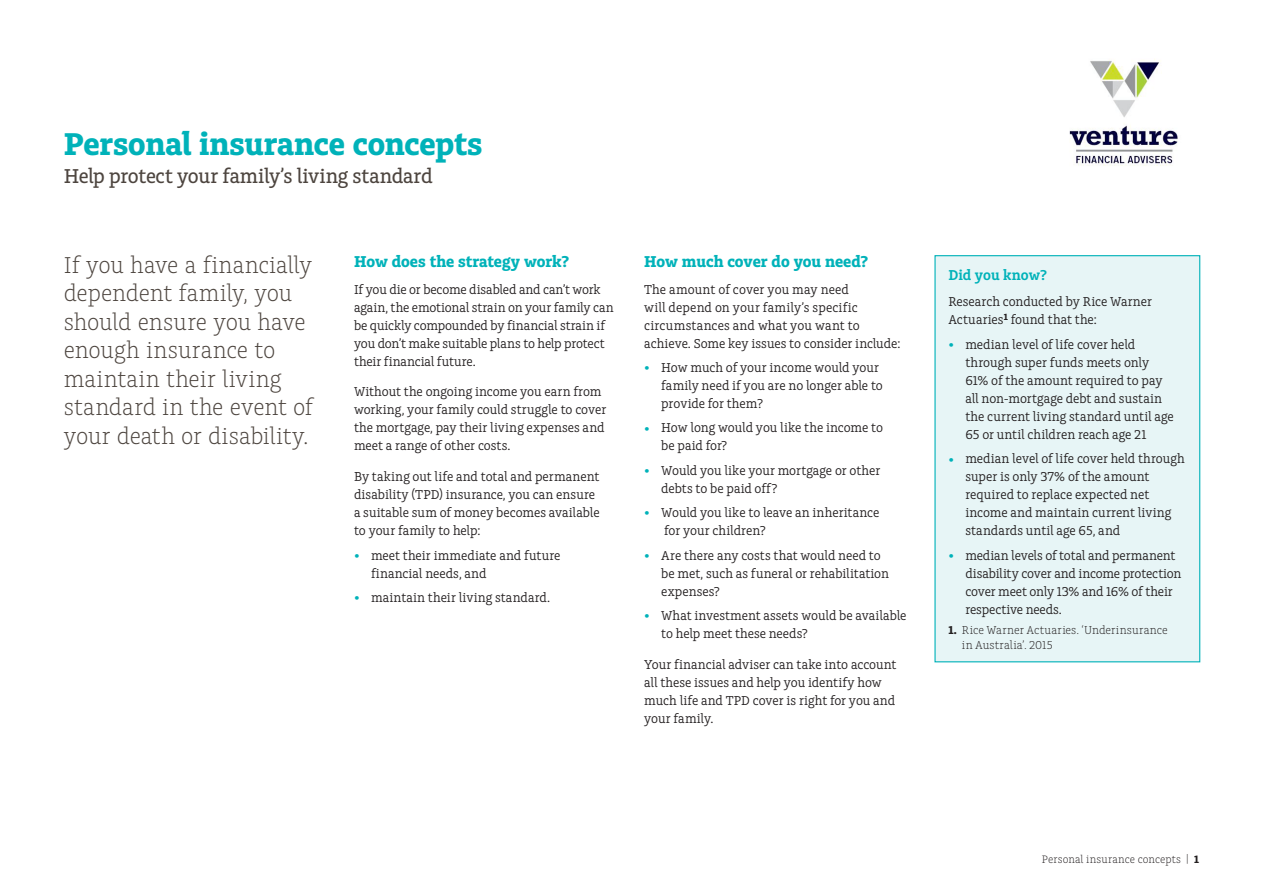
<style>
.page{position:relative;width:1263px;height:893px;background:#fff}
.page>*{position:absolute;margin:0;border:0;box-sizing:border-box;transform-origin:0 0}
.t1{font:700 33px "Charlie Std";letter-spacing:-.005em;color:#00b2b9}
.t2{font:300 24px/28.5px "Charlie Std";color:#4d453f}
.t3{font:500 21px "Charlie Std";letter-spacing:-.01em;color:#4d453f}
.t4{font:700 16.5px "Charlie Std";color:#00b2b9}
.t5{font:600 15px "Charlie Std";color:#00b2b9}
.t6{font:13.5px/18px "Charlie Std";color:#231f20}
.t7{font:300 12px/14.2px "Charlie Std";letter-spacing:.01em;color:#231f20}
.t8{font:300 11.25px "Charlie Std";letter-spacing:.005em;color:#231f20}
.s1{font-size:18px;color:#00b2b9}
.s2{font-weight:700}
</style>
<div class="page">
<div style="left:935px;top:256px;width:265px;height:406px;background:#e7f5f6"></div>
<div style="left:934px;top:255px;width:266px;height:407px;border:1px solid #00b2b9"></div>
<img style="left:1069px;top:59px;width:109px;height:107px">
<h1 class="t1" style="left:64px;top:125px;width:420px">Personal insurance concepts</h1>
<h3 class="t3" style="left:64px;top:164px;width:370px">Help protect your family’s living standard</h3>
<h2 class="t2" style="left:64px;top:251px;width:251px">If you have a financially dependent family, you should ensure you have enough insurance to maintain their living standard in the event of your death or disability.</h2>
<p class="t4" style="left:354px;top:252px;width:217px">How does the strategy work?</p>
<p class="t6" style="left:354px;top:280px;width:261px">If you die or become disabled and can’t work again, the emotional strain on your family can be quickly compounded by financial strain if you don’t make suitable plans to help protect their financial future.</p>
<p class="t6" style="left:354px;top:383px;width:254px">Without the ongoing income you earn from working, your family could struggle to cover the mortgage, pay their living expenses and meet a range of other costs.</p>
<p class="t6" style="left:354px;top:468px;width:247px">By taking out life and total and permanent disability (TPD) insurance, you can ensure a suitable sum of money becomes available to your family to help:</p>
<p class="t6" style="left:371px;top:546px;width:191px;text-indent:-17px"><span class="s1">•</span> meet their immediate and future financial needs, and</p>
<p class="t6" style="left:354px;top:589px;width:198px"><span class="s1">•</span> maintain their living standard.</p>
<p class="t4" style="left:644px;top:252px;width:226px">How much cover do you need?</p>
<p class="t6" style="left:644px;top:280px;width:258px">The amount of cover you may need<br>will depend on your family’s specific circumstances and what you want to achieve. Some key issues to consider include:</p>
<p class="t6" style="left:661px;top:359px;width:223px;text-indent:-17px"><span class="s1">•</span> How much of your income would your family need if you are no longer able to provide for them?</p>
<p class="t6" style="left:661px;top:419px;width:223px;text-indent:-17px"><span class="s1">•</span> How long would you like the income to be paid for?</p>
<p class="t6" style="left:661px;top:461px;width:221px;text-indent:-17px"><span class="s1">•</span> Would you like your mortgage or other debts to be paid off?</p>
<p class="t6" style="left:664px;top:504px;width:217px;text-indent:-20px"><span class="s1">•</span> Would you like to leave an inheritance for your children?</p>
<p class="t6" style="left:661px;top:546px;width:229px;text-indent:-17px"><span class="s1">•</span> Are there any costs that would need to be met, such as funeral or rehabilitation expenses?</p>
<p class="t6" style="left:661px;top:607px;width:247px;text-indent:-17px"><span class="s1">•</span> What investment assets would be available to help meet these needs?</p>
<p class="t6" style="left:644px;top:655px;width:254px">Your financial adviser can take into account all these issues and help you identify how much life and TPD cover is right for you and your family.</p>
<p class="t5" style="left:948px;top:266px;width:100px">Did you know?</p>
<p class="t6" style="left:948px;top:293px;width:205px">Research conducted by Rice Warner<br>Actuaries<sup>1</sup> found that the:</p>
<p class="t6" style="left:965px;top:335px;width:210px;text-indent:-17px"><span class="s1">•</span> median level of life cover held through super funds meets only 61% of the amount required to pay all non-mortgage debt and sustain the current living standard until age 65 or until children reach age 21</p>
<p class="t6" style="left:965px;top:450px;width:221px;text-indent:-17px"><span class="s1">•</span> median level of life cover held through super is only 37% of the amount required to replace expected net income and maintain current living standards until age 65, and</p>
<p class="t6" style="left:965px;top:546px;width:218px;text-indent:-17px"><span class="s1">•</span> median levels of total and permanent disability cover and income protection cover meet only 13% and 16% of their respective needs.</p>
<p class="t7" style="left:962px;top:623px;width:207px;text-indent:-14px"><span class="s2">1.</span> Rice Warner Actuaries. ‘Underinsurance in Australia’. 2015</p>
<p class="t8" style="left:1042px;top:853px;width:159px">Personal insurance concepts | <span class="s2">1</span></p>
</div>
